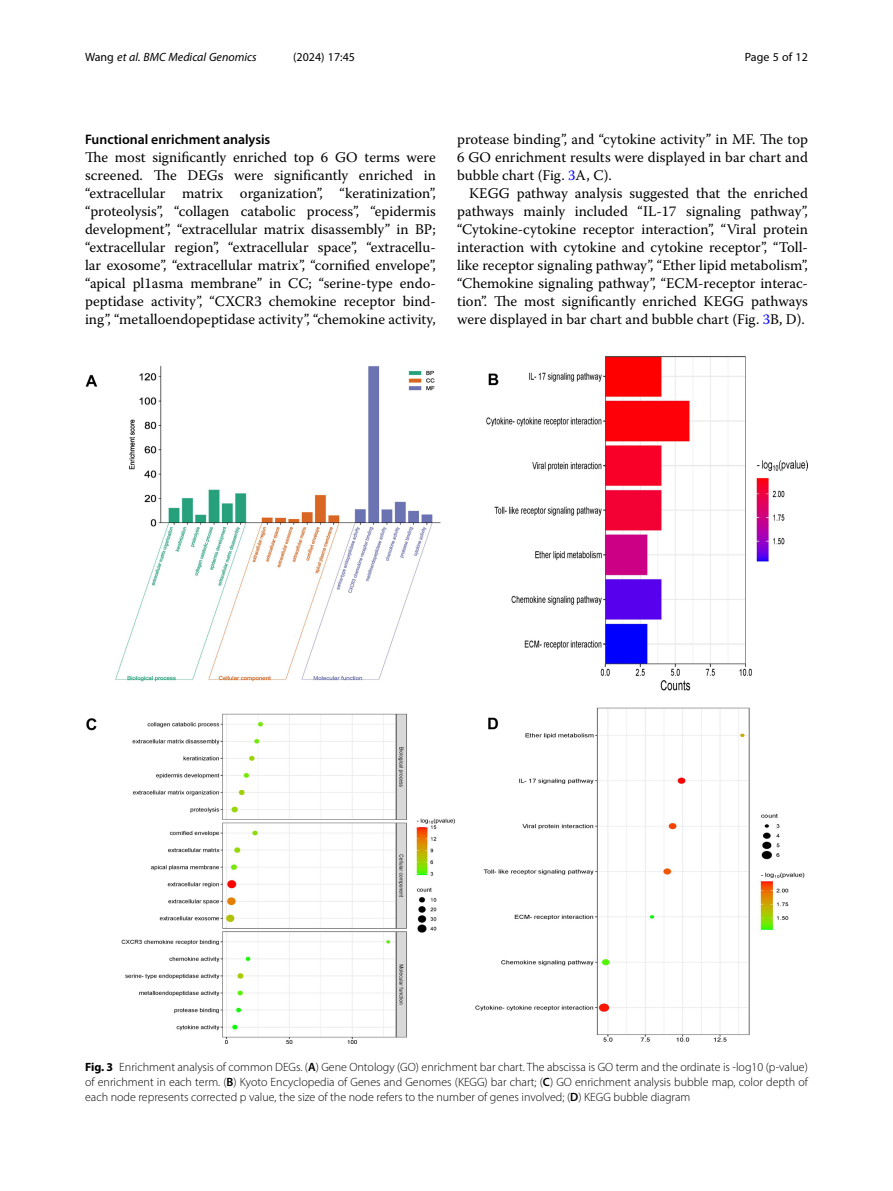
<style>
.page{position:relative;width:893px;height:1191px;background:#fff}
.page>*{position:absolute;margin:0;border:0;box-sizing:border-box;transform-origin:0 0}
.Body_Text{font:14.7px/18px "Warnock Pro";color:#000;text-align:justify}
.Body_Text_Indent{font:14.7px/18px "Warnock Pro";color:#000;text-align:justify}
.Head_2{font:600 13.8px "Myriad Pro";color:#000}
.Figure_Caption{font:300 12px/15px "Myriad Pro";color:#000;text-align:justify}
.t1{font:italic 12px "Myriad Pro";color:#000}
.t2{font:12px "Myriad Pro";color:#000}
.s1{font-style:normal}
.s2{color:#00f}
.s3{font-weight:700}
.s4{font-weight:600}
</style>
<div class="page">
<img style="left:85px;top:356px;width:723px;height:688px">
<p class="t1" style="left:85px;top:50px;width:173px"><span class="s1">Wang</span> et al. BMC Medical Genomics</p>
<p class="t2" style="left:293px;top:50px;width:63px">(2024) 17:45</p>
<p class="t2" style="left:745px;top:50px;width:65px">Page 5 of 12</p>
<p class="Head_2" style="left:85px;top:131px;width:187px">Functional enrichment analysis</p>
<p class="Body_Text" style="left:85px;top:148px;width:352px">The most significantly enriched top 6 GO terms were screened. The DEGs were significantly enriched in “extracellular matrix organization”, “keratinization”, “proteolysis”, “collagen catabolic process”, “epidermis development”, “extracellular matrix disassembly” in BP; “extracellular region”, “extracellular space”, “extracellu&shy;lar exosome”, “extracellular matrix”, “cornified envelope”, “apical pl1asma membrane” in CC; “serine-type endo&shy;peptidase activity”, “CXCR3 chemokine receptor bind&shy;ing”, “metalloendopeptidase activity”, “chemokine activity,</p>
<p class="Body_Text" style="left:457px;top:130px;width:352px">protease binding”, and “cytokine activity” in MF. The top 6 GO enrichment results were displayed in bar chart and bubble chart (Fig. <span class="s2">3</span>A, C).</p>
<p class="Body_Text_Indent" style="left:457px;top:184px;width:352px;text-indent:12px">KEGG pathway analysis suggested that the enriched pathways mainly included “IL-17 signaling pathway”, “Cytokine-cytokine receptor interaction”, “Viral protein interaction with cytokine and cytokine receptor”, “Toll&shy;like receptor signaling pathway”, “Ether lipid metabolism”, “Chemokine signaling pathway”, “ECM-receptor interac&shy;tion”. The most significantly enriched KEGG pathways were displayed in bar chart and bubble chart (Fig. <span class="s2">3</span>B, D).</p>
<p class="Figure_Caption" style="left:85px;top:1059px;width:724px"><span class="s3">Fig. 3</span> Enrichment analysis of common DEGs. (<span class="s4">A</span>) Gene Ontology (GO) enrichment bar chart. The abscissa is GO term and the ordinate is -log10 (p-value) of enrichment in each term. (<span class="s4">B</span>) Kyoto Encyclopedia of Genes and Genomes (KEGG) bar chart; (<span class="s4">C</span>) GO enrichment analysis bubble map, color depth of each node represents corrected p value, the size of the node refers to the number of genes involved; (<span class="s4">D</span>) KEGG bubble diagram</p>
</div>
